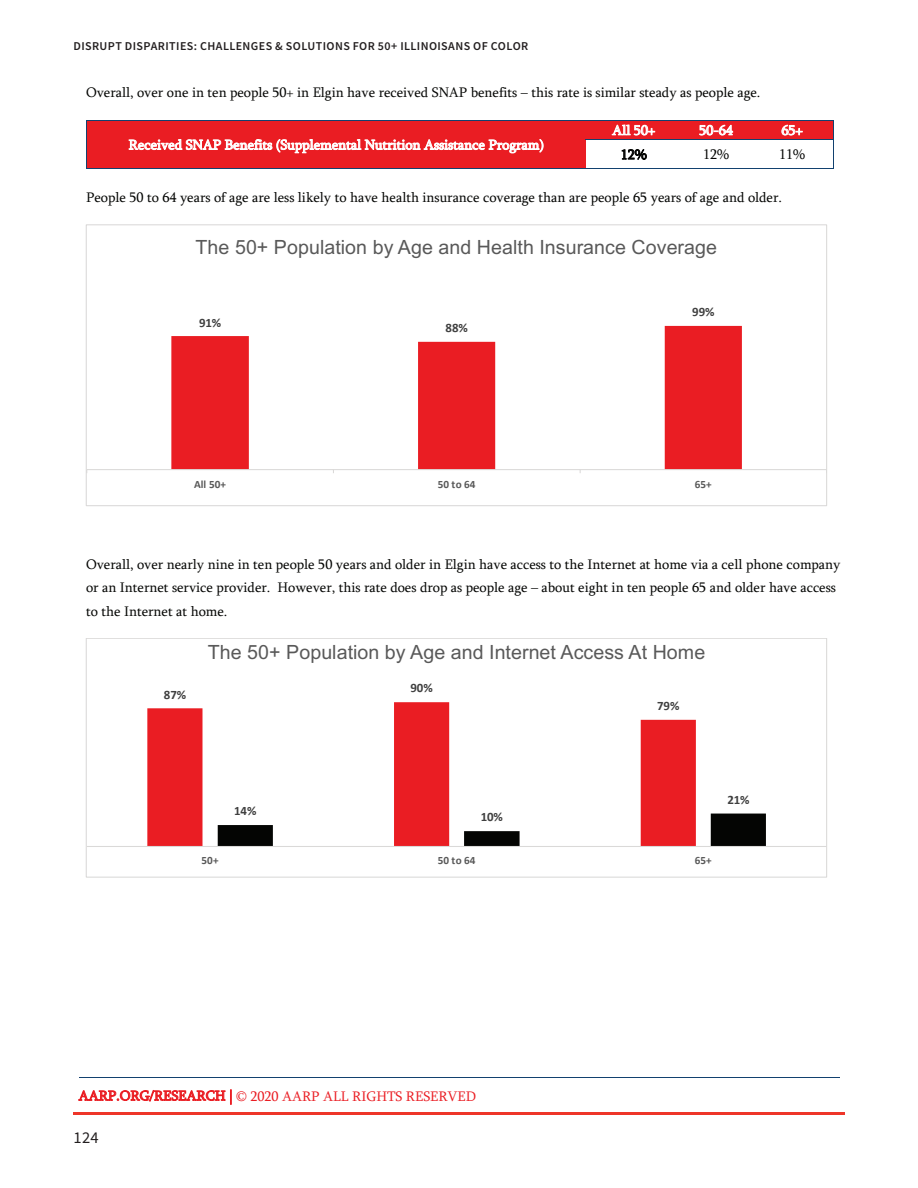
<style>
.page{position:relative;width:918px;height:1188px;background:#fff}
.page>*{position:absolute;margin:0;border:0;box-sizing:border-box;transform-origin:0 0}
.t1{font:19.65px "Arial";letter-spacing:.005em;color:#595959}
.t2{font:16.5px "Source Sans Pro";color:#231f20}
.t3{font:14.25px/23.2px "Sylfaen";letter-spacing:-.005em;color:#040503}
.t4{font:14.25px "Sylfaen";letter-spacing:-.005em;color:#ea1d23}
.t5{font:13.95px "Sylfaen";letter-spacing:-.005em;color:#fff}
.t6{font:13.95px "Sylfaen";color:#040503}
.t7{font:700 12.9px "Calibri";letter-spacing:-.005em;color:#404040}
.t8{font:600 12px "Source Sans Pro";letter-spacing:.035em;color:#231f20}
.t9{font:700 11.1px "Calibri";letter-spacing:.01em;color:#595959}
.s1{font-size:13.95px}
</style>
<div class="page">
<hr style="left:73px;top:1112px;width:772px;height:3px;background:#ee3529">
<hr style="left:79px;top:1077px;width:722px;height:1px;background:#12416f">
<hr style="left:802px;top:1077px;width:38px;height:1px;background:#12416f">
<div style="left:87px;top:121px;width:499px;height:47px;background:#ea1d23"></div>
<div style="left:586px;top:121px;width:95px;height:18px;background:#ea1d23"></div>
<div style="left:681px;top:121px;width:70px;height:18px;background:#ea1d23"></div>
<div style="left:751px;top:121px;width:82px;height:18px;background:#ea1d23"></div>
<hr style="left:87px;top:120px;width:499px;height:1px;background:#12416f">
<hr style="left:587px;top:120px;width:94px;height:1px;background:#12416f">
<hr style="left:682px;top:120px;width:69px;height:1px;background:#12416f">
<hr style="left:751px;top:120px;width:82px;height:1px;background:#12416f">
<hr style="left:586px;top:139px;width:95px;height:1px;background:#12416f">
<hr style="left:682px;top:139px;width:69px;height:1px;background:#12416f">
<hr style="left:751px;top:139px;width:82px;height:1px;background:#12416f">
<svg style="left:86px;top:120px;width:1px;height:49px"></svg>
<hr style="left:87px;top:168px;width:499px;height:1px;background:#12416f">
<hr style="left:587px;top:168px;width:94px;height:1px;background:#12416f">
<hr style="left:682px;top:168px;width:69px;height:1px;background:#12416f">
<hr style="left:751px;top:168px;width:82px;height:1px;background:#12416f">
<svg style="left:833px;top:120px;width:1px;height:49px"></svg>
<svg style="left:171px;top:326px;width:571px;height:143px"></svg>
<hr style="left:87px;top:469px;width:740px;height:1px;background:#dad9d8">
<svg style="left:147px;top:702px;width:549px;height:144px"></svg>
<svg style="left:218px;top:814px;width:548px;height:32px"></svg>
<hr style="left:87px;top:846px;width:740px;height:1px;background:#dad9d8">
<div style="left:86px;top:638px;width:741px;height:240px;border:1px solid #dad9d8"></div>
<p class="t8" style="left:73px;top:38px;width:457px">DISRUPT DISPARITIES: CHALLENGES &amp; SOLUTIONS FOR 50+ ILLINOISANS OF COLOR</p>
<p class="t3" style="left:86px;top:80px;width:676px">Overall, over one in ten people 50+ in Elgin have received SNAP benefits – this rate is similar steady as people age.</p>
<p class="t5" style="left:129px;top:135px;width:417px">Received SNAP Benefits (Supplemental Nutrition Assistance Program)</p>
<p class="t5" style="left:612px;top:121px;width:44px">All 50+</p>
<p class="t5" style="left:699px;top:121px;width:35px">50-64</p>
<p class="t5" style="left:782px;top:121px;width:23px">65+</p>
<p class="t6" style="left:621px;top:145px;width:28px">12%</p>
<p class="t3" style="left:703px;top:143px;width:28px">12%</p>
<p class="t3" style="left:779px;top:143px;width:28px">11%</p>
<p class="t3" style="left:86px;top:185px;width:697px">People 50 to 64 years of age are less likely to have health insurance coverage than are people 65 years of age and older.</p>
<h1 class="t1" style="left:196px;top:234px;width:523px">The 50+ Population by Age and Health Insurance Coverage</h1>
<p class="t7" style="left:199px;top:313px;width:24px">91%</p>
<p class="t7" style="left:446px;top:319px;width:24px">88%</p>
<p class="t7" style="left:692px;top:303px;width:24px">99%</p>
<p class="t9" style="left:194px;top:476px;width:33px">All 50+</p>
<p class="t9" style="left:438px;top:476px;width:39px">50 to 64</p>
<p class="t9" style="left:695px;top:476px;width:19px">65+</p>
<p class="t3" style="left:86px;top:553px;width:756px">Overall, over nearly nine in ten people 50 years and older in Elgin have access to the Internet at home via a cell phone company or an Internet service provider. However, this rate does drop as people age – about eight in ten people 65 and older have access to the Internet at home.</p>
<p class="t7" style="left:164px;top:685px;width:24px">87%</p>
<h1 class="t1" style="left:208px;top:638px;width:499px">The 50+ Population by Age and Internet Access At Home</h1>
<p class="t7" style="left:411px;top:679px;width:24px">90%</p>
<p class="t7" style="left:657px;top:697px;width:24px">79%</p>
<p class="t7" style="left:234px;top:802px;width:24px">14%</p>
<p class="t7" style="left:481px;top:808px;width:24px">10%</p>
<p class="t9" style="left:202px;top:853px;width:19px">50+</p>
<p class="t9" style="left:438px;top:853px;width:39px">50 to 64</p>
<p class="t9" style="left:695px;top:853px;width:19px">65+</p>
<p class="t7" style="left:727px;top:790px;width:24px">21%</p>
<p class="t4" style="left:79px;top:1086px;width:399px"><span class="s1">AARP.ORG/RESEARCH |</span> © 2020 AARP ALL RIGHTS RESERVED</p>
<p class="t2" style="left:73px;top:1127px;width:27px">124</p>
</div>
